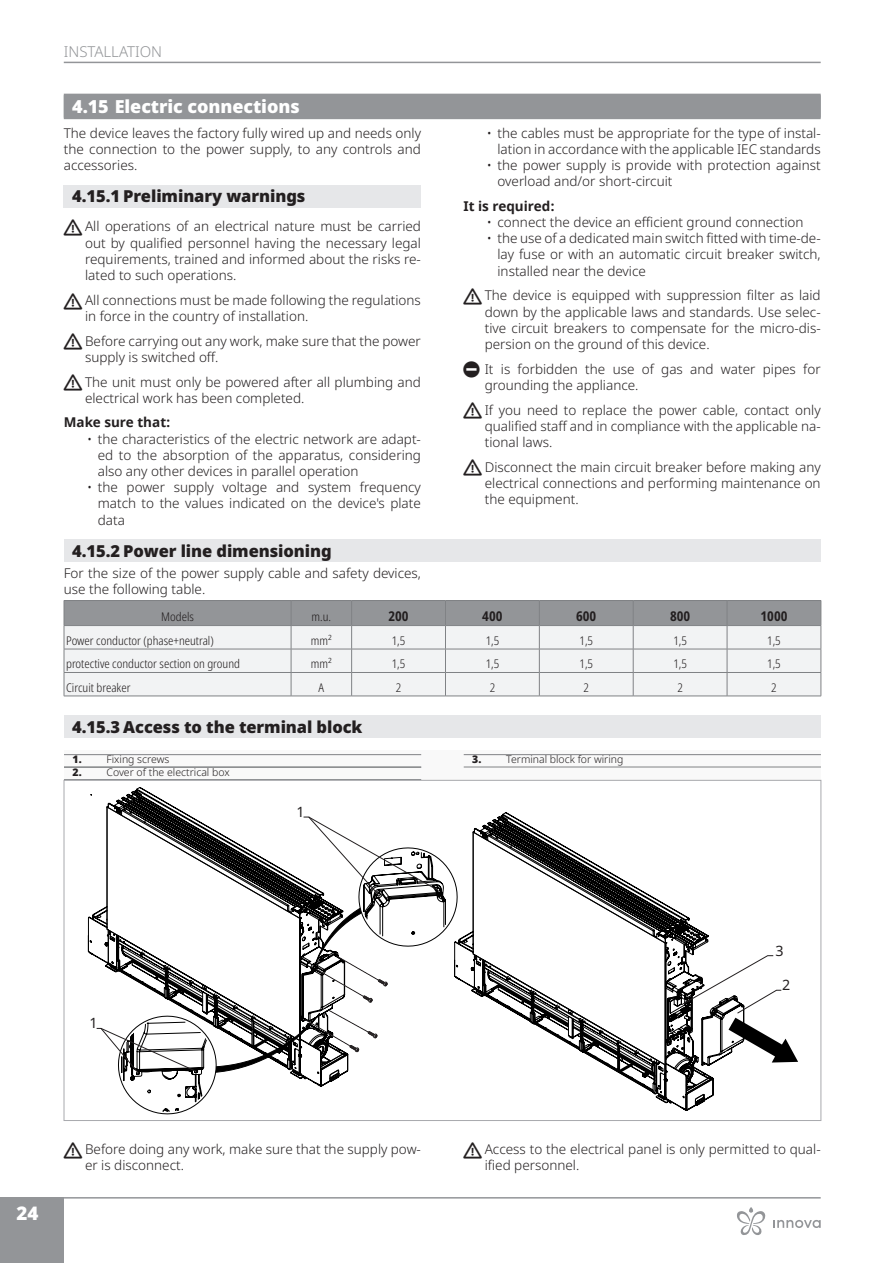
<style>
.page{position:relative;width:893px;height:1263px;background:#fff}
.page>*{position:absolute;margin:0;border:0;box-sizing:border-box;transform-origin:0 0}
.t1{font:900 18.75px "Noto Sans";color:#fff}
.t2{font:900 18px "Noto Sans";letter-spacing:-.005em;color:#fff}
.t3{font:900 16.5px "Noto Sans";letter-spacing:-.005em;color:#231f20}
.t4{font:300 15px "Noto Sans";color:#939598}
.t5{font:14.25px "Noto Sans";color:#231f20}
.t6{font:300 13.5px/16.2px "Noto Sans";color:#231f20;text-align:justify}
.t7{font:700 13.5px "Noto Sans";color:#231f20}
.t8{font:700 condensed 13.5px "Noto Sans";color:#231f20}
.t9{font:300 condensed 12px "Noto Sans";color:#231f20}
.t10{font:300 10.5px "Noto Sans";color:#231f20}
.t11{font:900 10.5px "Noto Sans";color:#231f20}
</style>
<div class="page">
<hr style="left:64px;top:1197px;width:757px;height:1px;background:#939598">
<div style="left:0;top:1197px;width:64px;height:66px;background:#939598"></div>
<hr style="left:64px;top:62px;width:757px;height:1px;background:#939598">
<div style="left:64px;top:95px;width:757px;height:24px;background:#939598"></div>
<div style="left:64px;top:94px;width:757px;height:24px;background:#939598"></div>
<div style="left:64px;top:185px;width:357px;height:22px;background:#e6e7e9"></div>
<div style="left:64px;top:540px;width:757px;height:22px;background:#e6e7e9"></div>
<div style="left:64px;top:715px;width:757px;height:23px;background:#e6e7e9"></div>
<hr style="left:291px;top:696px;width:61px;height:1px;background:#808285">
<hr style="left:352px;top:696px;width:93px;height:1px;background:#808285">
<hr style="left:445px;top:696px;width:94px;height:1px;background:#808285">
<hr style="left:539px;top:696px;width:94px;height:1px;background:#808285">
<hr style="left:633px;top:696px;width:94px;height:1px;background:#808285">
<hr style="left:727px;top:696px;width:94px;height:1px;background:#808285">
<svg style="left:64px;top:600px;width:758px;height:96px"></svg>
<hr style="left:64px;top:696px;width:227px;height:1px;background:#808285">
<div style="left:64px;top:750px;width:757px;height:30px;background:#f9f9f9"></div>
<hr style="left:64px;top:754px;width:357px;height:1px;background:#808285">
<hr style="left:64px;top:767px;width:357px;height:1px;background:#808285">
<hr style="left:64px;top:779px;width:357px;height:1px;background:#808285">
<hr style="left:464px;top:754px;width:357px;height:1px;background:#808285">
<hr style="left:464px;top:767px;width:357px;height:1px;background:#808285">
<svg style="left:106px;top:787px;width:204px;height:30px"></svg>
<svg style="left:472px;top:816px;width:326px;height:295px"></svg>
<svg style="left:88px;top:817px;width:369px;height:297px"></svg>
<svg style="left:773px;top:1220px;width:48px;height:8px"></svg>
<svg style="left:737px;top:1207px;width:29px;height:28px"></svg>
<p class="t4" style="left:64px;top:41px;width:14px">Installati</p>
<p class="t4" style="left:140px;top:41px;width:21px">on</p>
<h2 class="t2" style="left:72px;top:93px;width:229px">4.15 Electric connections</h2>
<p class="t6" style="left:64px;top:125px;width:359px">The device leaves the factory fully wired up and needs only the connection to the power supply, to any controls and accessories.</p>
<p class="t3" style="left:72px;top:184px;width:235px">4.15.1 Preliminary warnings</p>
<p class="t6" style="left:85px;top:219px;width:337px">All operations of an electrical nature must be carried out by qualified personnel having the necessary legal requirements, trained and informed about the risks re&shy;lated to such operations.</p>
<p class="t6" style="left:85px;top:292px;width:337px">All connections must be made following the regulations in force in the country of installation.</p>
<p class="t6" style="left:85px;top:333px;width:337px">Before carrying out any work, make sure that the power supply is switched off.</p>
<p class="t6" style="left:85px;top:374px;width:337px">The unit must only be powered after all plumbing and electrical work has been completed.</p>
<p class="t7" style="left:64px;top:413px;width:108px">Make sure that:</p>
<p class="t6" style="left:98px;top:431px;width:325px;text-indent:-11px">• the characteristics of the electric network are adapt&shy;ed to the absorption of the apparatus, considering also any other devices in parallel operation</p>
<p class="t6" style="left:98px;top:480px;width:325px;text-indent:-11px">• the power supply voltage and system frequency match to the values indicated on the device's plate data</p>
<p class="t6" style="left:487px;top:125px;width:335px;text-align:right">• the cables must be appropriate for the type of instal&shy;lation in accordance with the applicable IEC standards</p>
<p class="t6" style="left:497px;top:157px;width:325px;text-indent:-11px">• the power supply is provide with protection against overload and/or short-circuit</p>
<p class="t7" style="left:463px;top:196px;width:93px">It is required:</p>
<p class="t6" style="left:487px;top:214px;width:318px">• connect the device an efficient ground connection</p>
<p class="t6" style="left:497px;top:231px;width:325px;text-indent:-11px">• the use of a dedicated main switch fitted with time-de&shy;lay fuse or with an automatic circuit breaker switch, installed near the device</p>
<p class="t6" style="left:485px;top:288px;width:337px">The device is equipped with suppression filter as laid down by the applicable laws and standards. Use selec&shy;tive circuit breakers to compensate for the micro-dis&shy;persion on the ground of this device.</p>
<p class="t6" style="left:485px;top:361px;width:337px">It is forbidden the use of gas and water pipes for grounding the appliance.</p>
<p class="t6" style="left:485px;top:402px;width:337px">If you need to replace the power cable, contact only qualified staff and in compliance with the applicable na&shy;tional laws.</p>
<p class="t6" style="left:485px;top:459px;width:337px">Disconnect the main circuit breaker before making any electrical connections and performing maintenance on the equipment.</p>
<p class="t3" style="left:72px;top:539px;width:261px">4.15.2 Power line dimensioning</p>
<p class="t6" style="left:64px;top:565px;width:359px">For the size of the power supply cable and safety devices, use the following table.</p>
<p class="t9" style="left:161px;top:608px;width:34px">Models</p>
<p class="t9" style="left:312px;top:608px;width:21px">m.u.</p>
<p class="t8" style="left:388px;top:607px;width:22px">200</p>
<p class="t8" style="left:482px;top:607px;width:22px">400</p>
<p class="t8" style="left:576px;top:607px;width:22px">600</p>
<p class="t8" style="left:670px;top:607px;width:22px">800</p>
<p class="t8" style="left:760px;top:607px;width:28px">1000</p>
<p class="t9" style="left:66px;top:632px;width:149px">Power conductor (phase+neutral)</p>
<p class="t9" style="left:311px;top:632px;width:23px">mm²</p>
<p class="t9" style="left:392px;top:632px;width:15px">1,5</p>
<p class="t9" style="left:486px;top:632px;width:15px">1,5</p>
<p class="t9" style="left:579px;top:632px;width:15px">1,5</p>
<p class="t9" style="left:673px;top:632px;width:15px">1,5</p>
<p class="t9" style="left:767px;top:632px;width:15px">1,5</p>
<p class="t9" style="left:66px;top:655px;width:175px">protective conductor section on ground</p>
<p class="t9" style="left:311px;top:655px;width:23px">mm²</p>
<p class="t9" style="left:392px;top:655px;width:15px">1,5</p>
<p class="t9" style="left:486px;top:655px;width:15px">1,5</p>
<p class="t9" style="left:579px;top:655px;width:15px">1,5</p>
<p class="t9" style="left:673px;top:655px;width:15px">1,5</p>
<p class="t9" style="left:767px;top:655px;width:15px">1,5</p>
<p class="t9" style="left:66px;top:679px;width:66px">Circuit breaker</p>
<p class="t9" style="left:319px;top:679px;width:7px">A</p>
<p class="t9" style="left:396px;top:679px;width:7px">2</p>
<p class="t9" style="left:490px;top:679px;width:7px">2</p>
<p class="t9" style="left:583px;top:679px;width:7px">2</p>
<p class="t9" style="left:677px;top:679px;width:7px">2</p>
<p class="t9" style="left:771px;top:679px;width:7px">2</p>
<p class="t3" style="left:72px;top:714px;width:292px">4.15.3 Access to the terminal block</p>
<p class="t11" style="left:73px;top:751px;width:9px">1.</p>
<p class="t10" style="left:107px;top:752px;width:64px">Fixing screws</p>
<p class="t11" style="left:73px;top:764px;width:9px">2.</p>
<p class="t10" style="left:107px;top:765px;width:125px">Cover of the electrical box</p>
<p class="t11" style="left:472px;top:751px;width:9px">3.</p>
<p class="t10" style="left:506px;top:752px;width:119px">Terminal block for wiring</p>
<p class="t5" style="left:297px;top:802px;width:10px">1</p>
<h1 class="t1" style="left:17px;top:1199px;width:23px">24</h1>
<p class="t5" style="left:775px;top:940px;width:10px">3</p>
<p class="t5" style="left:89px;top:1013px;width:10px">1</p>
<p class="t5" style="left:782px;top:975px;width:10px">2</p>
<p class="t6" style="left:85px;top:1141px;width:337px">Before doing any work, make sure that the supply pow&shy;er is disconnect.</p>
<p class="t6" style="left:485px;top:1141px;width:337px">Access to the electrical panel is only permitted to qual&shy;ified personnel.</p>
</div>
